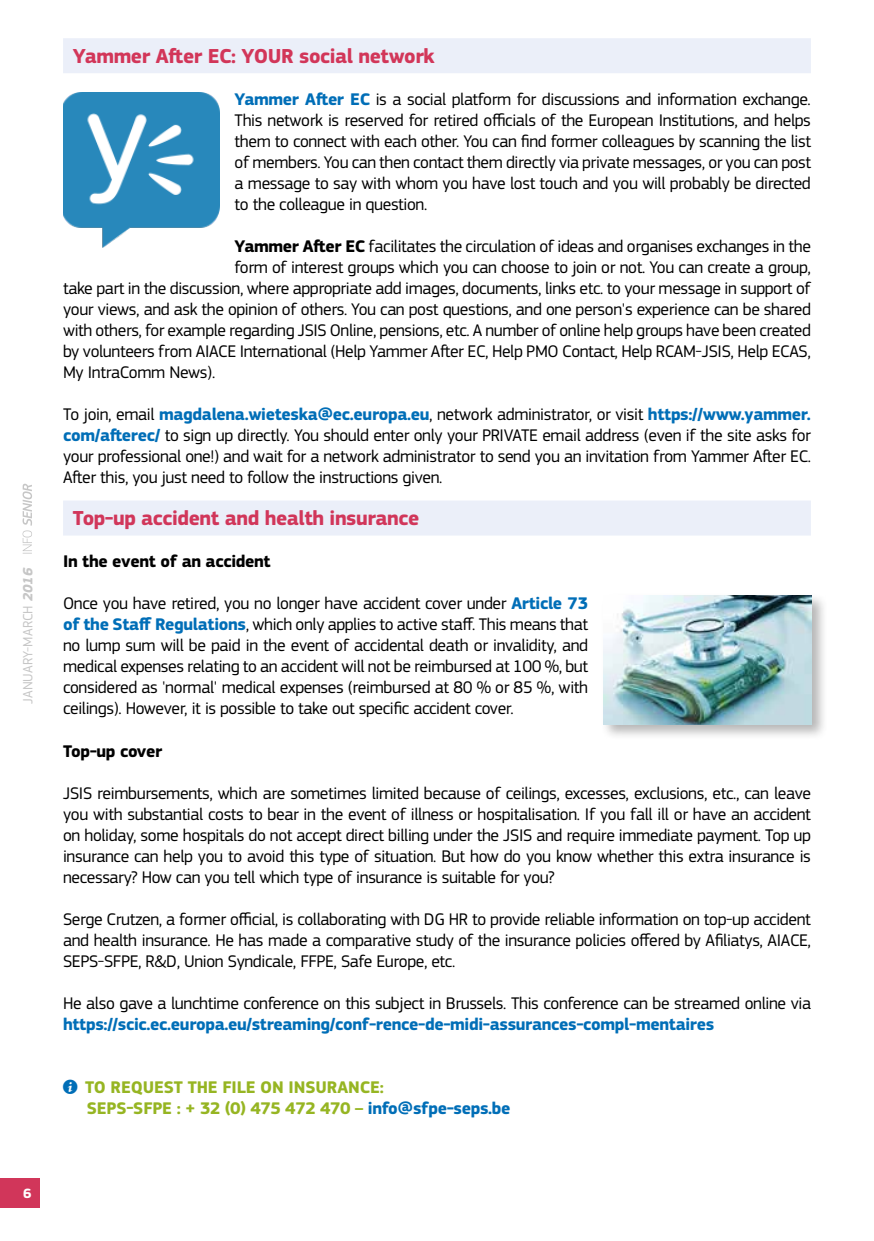
<style>
.page{position:relative;width:874px;height:1241px;background:#fff}
.page>*{position:absolute;margin:0;border:0;box-sizing:border-box;transform-origin:0 0}
.t1{font:700 21px "EC Square Sans Pro";letter-spacing:-.02em;color:#d1365a}
.t2{font:700 21px "EC Square Sans Pro";letter-spacing:-.02em;color:#d23659}
.t3{font:17.5px/21px "EC Square Sans Pro";letter-spacing:-.02em;color:#000;text-align:justify}
.t4{font:700 17.5px "EC Square Sans Pro";letter-spacing:-.02em;color:#006eb7}
.t5{font:700 17.5px/21px "EC Square Sans Pro";letter-spacing:-.005em;color:#96b522}
.t6{font:700 17.5px "EC Square Sans Pro";letter-spacing:-.02em;color:#000}
.t7{font:14px "EC Square Sans Pro";color:#c6c6c6}
.t8{font:700 14px "EC Square Sans Pro";color:#fff}
.s1{font-weight:700;font-style:italic}
.s2{font-weight:700;color:#006eb7}
.s3{font-weight:700}
.s4{font-family:"s Tmedia";font-weight:400;color:#006eb7}
.s5{color:#006eb7}
</style>
<div class="page">
<div style="left:0;top:1177px;width:40px;height:30px;background:#d1365a"></div>
<svg style="left:23px;top:483px;width:9px;height:70px"></svg>
<div style="left:63px;top:38px;width:747px;height:35px;background:#ebeff9"></div>
<div style="left:63px;top:500px;width:747px;height:35px;background:#ebeff9"></div>
<img style="left:64px;top:93px;width:156px;height:155px">
<div style="left:600px;top:592px;width:227px;height:148px;background:#000;opacity:.29"></div>
<img style="left:602px;top:595px;width:209px;height:129px">
<p class="t7" style="left:20px;top:703px;width:137px;rotate:-90deg">JANUARY-MARCH <span class="s1">2016</span></p>
<p class="t8" style="left:23px;top:1184px;width:10px">6</p>
<p class="t2" style="left:73px;top:44px;width:363px">Yammer After EC: YOUR social network</p>
<p class="t3" style="left:234px;top:89px;width:577px"><span class="s2">Yammer After EC</span> is a social platform for discussions and information exchange.<br>This network is reserved for retired officials of the European Institutions, and helps them to connect with each other. You can find former colleagues by scanning the list of members. You can then contact them directly via private messages, or you can post a message to say with whom you have lost touch and you will probably be directed to the colleague in question.</p>
<p class="t3" style="left:234px;top:236px;width:577px"><span class="s3">Yammer After EC</span> facilitates the circulation of ideas and organises exchanges in the</p>
<p class="t3" style="left:234px;top:257px;width:577px">form of interest groups which you can choose to join or not. You can create a group,</p>
<p class="t3" style="left:63px;top:278px;width:749px">take part in the discussion, where appropriate add images, documents, links etc. to your message in support of</p>
<p class="t3" style="left:63px;top:299px;width:749px">your views, and ask the opinion of others. You can post questions, and one person's experience can be shared</p>
<p class="t3" style="left:63px;top:320px;width:749px">with others, for example regarding JSIS Online, pensions, etc. A number of online help groups have been created</p>
<p class="t3" style="left:63px;top:341px;width:749px">by volunteers from AIACE International (Help Yammer After EC, Help PMO Contact, Help RCAM-JSIS, Help ECAS,</p>
<p class="t3" style="left:63px;top:362px;width:154px">My IntraComm News).</p>
<p class="t3" style="left:63px;top:404px;width:749px">To join, email <span class="s2">magdalena.wieteska@ec.europa.eu</span>, network administrator, or visit <span class="s2">https://www.yammer. com/afterec/</span> to sign up directly. You should enter only your PRIVATE email address (even if the site asks for your professional one!) and wait for a network administrator to send you an invitation from Yammer After EC.<br>After this, you just need to follow the instructions given.</p>
<p class="t1" style="left:73px;top:506px;width:348px">Top-up accident and health insurance</p>
<p class="t6" style="left:63px;top:551px;width:209px">In the event of an accident</p>
<p class="t3" style="left:63px;top:593px;width:526px">Once you have retired, you no longer have accident cover under <span class="s2">Article 73 of the Staff Regulations</span>, which only applies to active staff. This means that no lump sum will be paid in the event of accidental death or invalidity, and medical expenses relating to an accident will not be reimbursed at 100 %, but considered as 'normal' medical expenses (reimbursed at 80 % or 85 %, with ceilings). However, it is possible to take out specific accident cover.</p>
<p class="t6" style="left:63px;top:740px;width:101px">Top-up cover</p>
<p class="t3" style="left:63px;top:782px;width:749px">JSIS reimbursements, which are sometimes limited because of ceilings, excesses, exclusions, etc., can leave you with substantial costs to bear in the event of illness or hospitalisation. If you fall ill or have an accident on holiday, some hospitals do not accept direct billing under the JSIS and require immediate payment. Top up insurance can help you to avoid this type of situation. But how do you know whether this extra insurance is necessary? How can you tell which type of insurance is suitable for you?</p>
<p class="t3" style="left:63px;top:908px;width:749px">Serge Crutzen, a former official, is collaborating with DG HR to provide reliable information on top-up accident and health insurance. He has made a comparative study of the insurance policies offered by Afiliatys, AIACE, SEPS-SFPE, R&amp;D, Union Syndicale, FFPE, Safe Europe, etc.</p>
<p class="t3" style="left:63px;top:992px;width:749px">He also gave a lunchtime conference on this subject in Brussels. This conference can be streamed online via</p>
<p class="t4" style="left:63px;top:1013px;width:652px">https://scic.ec.europa.eu/streaming/conf-rence-de-midi-assurances-compl-mentaires</p>
<p class="t5" style="left:87px;top:1076px;width:425px;text-indent:-24px"><span class="s4">i</span> TO REQUEST THE FILE ON INSURANCE:<br>SEPS-SFPE : + 32 (0) 475 472 470 – <span class="s5">info@sfpe-seps.be</span></p>
</div>
